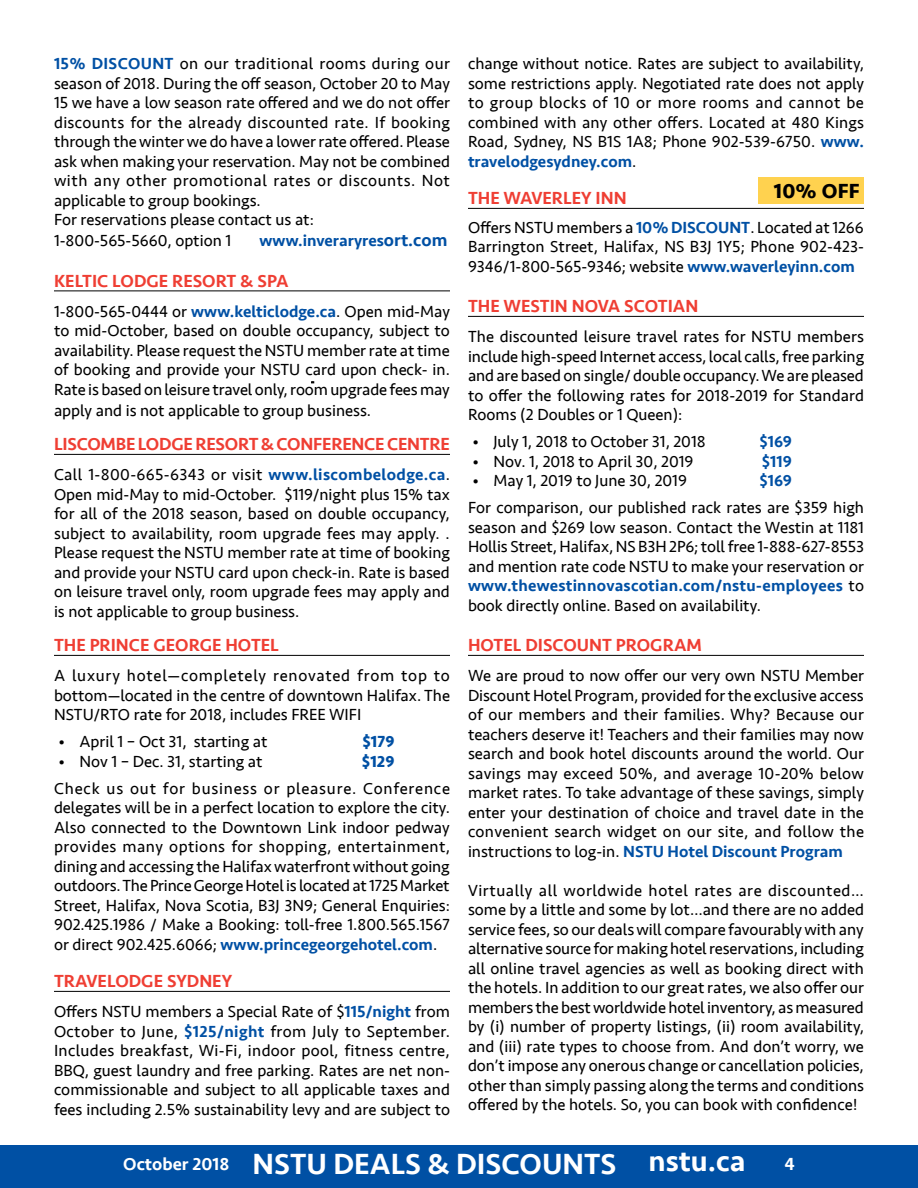
<style>
.page{position:relative;width:918px;height:1188px;background:#fff}
.page>*{position:absolute;margin:0;border:0;box-sizing:border-box;transform-origin:0 0}
.t1{font:500 30px "Seravek";color:#fff}
.t2{font:700 21px "Seravek";color:#000}
.t3{font:500 18px "Seravek";color:#ef3e33}
.t4{font:500 18px "Seravek";color:#fff}
.t5{font:16.5px/19.5px "Seravek";color:#000;text-align:justify}
.t6{font:500 16.5px "Seravek";color:#0050a4}
.t7{font:700 16.5px "Seravek";color:#0050a4}
.s1{font-weight:500;color:#0050a4}
.s2{font-size:18px}
</style>
<div class="page">
<div style="left:0;top:1145px;width:918px;height:43px;background:#0050a4"></div>
<hr style="left:54px;top:291px;width:396px;height:1px;background:#000">
<hr style="left:54px;top:454px;width:396px;height:1px;background:#000">
<hr style="left:54px;top:655px;width:396px;height:1px;background:#000">
<hr style="left:54px;top:991px;width:396px;height:1px;background:#000">
<hr style="left:468px;top:208px;width:396px;height:1px;background:#000">
<hr style="left:468px;top:316px;width:396px;height:1px;background:#000">
<hr style="left:468px;top:655px;width:396px;height:1px;background:#000">
<div style="left:758px;top:177px;width:106px;height:27px;background:#ffd24f"></div>
<p class="t5" style="left:54px;top:54px;width:398px;text-align:left"><span class="s1">15% DISCOUNT</span> on our traditional rooms during our season of 2018. During the off season, October 20 to May 15 we have a low season rate offered and we do not offer discounts for the already discounted rate. If booking through the winter we do have a lower rate offered. Please ask when making your reservation. May not be combined with any other promotional rates or discounts. Not applicable to group bookings.<br>For reservations please contact us at:</p>
<p class="t5" style="left:54px;top:231px;width:179px">1-800-565-5660, option 1</p>
<p class="t6" style="left:260px;top:231px;width:189px">www.inveraryres<span class="s2">ort.com</span></p>
<p class="t3" style="left:54px;top:270px;width:21px">Keltic</p>
<p class="t3" style="left:112px;top:270px;width:21px">Lodge</p>
<p class="t3" style="left:172px;top:270px;width:23px">Resort</p>
<p class="t3" style="left:240px;top:270px;width:38px">&amp; Spa</p>
<p class="t5" style="left:54px;top:301px;width:397px">1-800-565-0444 or <span class="s1">www.kelticlodge.ca</span>. Open mid-May to mid-October, based on double occupancy, subject to availability. Please request the NSTU member rate at time of booking and provide your NSTU card upon check- in.<br>Rate is based on leisure travel only, room upgrade fees may</p>
<p class="t5" style="left:54px;top:400px;width:319px">apply and is not applicable to group business.</p>
<p class="t3" style="left:54px;top:433px;width:20px">Liscombe</p>
<p class="t3" style="left:138px;top:433px;width:21px">Lodge</p>
<p class="t3" style="left:195px;top:433px;width:23px">Resort</p>
<p class="t3" style="left:261px;top:433px;width:39px">&amp; Conference</p>
<p class="t3" style="left:387px;top:433px;width:22px">Centre</p>
<p class="t5" style="left:54px;top:465px;width:398px">Call 1-800-665-6343 or visit <span class="s1">www.liscombelodge.ca</span>.<br>Open mid-May to mid-October. $119/night plus 15% tax for all of the 2018 season, based on double occupancy, subject to availability, room upgrade fees may apply. .<br>Please request the NSTU member rate at time of booking and provide your NSTU card upon check-in. Rate is based on leisure travel only, room upgrade fees may apply and is not applicable to group business.</p>
<p class="t3" style="left:54px;top:634px;width:226px">THE PRINCE GEORGE HOTEL</p>
<p class="t5" style="left:54px;top:666px;width:398px">A luxury hotel—completely renovated from top to bottom—located in the centre of downtown Halifax. The NSTU/RTO rate for 2018, includes FREE WIFI</p>
<p class="t5" style="left:59px;top:732px;width:210px">• April 1 – Oct 31, starting at</p>
<p class="t7" style="left:362px;top:729px;width:34px">$179</p>
<p class="t5" style="left:59px;top:751px;width:206px">• Nov 1 – Dec. 31, starting at</p>
<p class="t7" style="left:362px;top:748px;width:34px">$129</p>
<p class="t5" style="left:54px;top:778px;width:398px">Check us out for business or pleasure. Conference delegates will be in a perfect location to explore the city.<br>Also connected to the Downtown Link indoor pedway provides many options for shopping, entertainment, dining and accessing the Halifax waterfront without going outdoors. The Prince George Hotel is located at 1725 Market Street, Halifax, Nova Scotia, B3J 3N9; General Enquiries:<br>902.425.1986 / Make a Booking: toll-free 1.800.565.1567 or direct 902.425.6066; <span class="s1">www.princegeorgehotel.com</span>.</p>
<p class="t3" style="left:54px;top:970px;width:180px">TRAVELODGE SYDNEY</p>
<p class="t5" style="left:54px;top:1002px;width:398px">Offers NSTU members a Special Rate of $<span class="s1">115/night</span> from October to June, <span class="s1">$125/night</span> from July to September.<br>Includes breakfast, Wi-Fi, indoor pool, fitness centre, BBQ, guest laundry and free parking. Rates are net non&shy;commissionable and subject to all applicable taxes and fees including 2.5% sustainability levy and are subject to</p>
<p class="t5" style="left:468px;top:54px;width:398px">change without notice. Rates are subject to availability, some restrictions apply. Negotiated rate does not apply to group blocks of 10 or more rooms and cannot be combined with any other offers. Located at 480 Kings Road, Sydney, NS B1S 1A8; Phone 902-539-6750. <span class="s1">www. travelodgesydney.com</span>.</p>
<p class="t3" style="left:468px;top:187px;width:64px">THE Waverley</p>
<p class="t3" style="left:596px;top:187px;width:15px">Inn</p>
<p class="t2" style="left:774px;top:174px;width:87px">10% OFF</p>
<p class="t5" style="left:468px;top:217px;width:398px">Offers NSTU members a <span class="s1">10% DISCOUNT</span>. Located at 1266<br>Barrington Street, Halifax, NS B3J 1Y5; Phone 902-423- 9346/1-800-565-9346; website <span class="s1">www.waverleyinn.com</span></p>
<p class="t3" style="left:468px;top:295px;width:232px">THE WESTIN NOVA SCOTIAN</p>
<p class="t5" style="left:468px;top:327px;width:398px">The discounted leisure travel rates for NSTU members include high-speed Internet access, local calls, free parking and are based on single/ double occupancy. We are pleased to offer the following rates for 2018-2019 for Standard Rooms (2 Doubles or 1 Queen):</p>
<p class="t5" style="left:473px;top:432px;width:235px">• July 1, 2018 to October 31, 2018</p>
<p class="t6" style="left:759px;top:432px;width:34px">$169</p>
<p class="t5" style="left:473px;top:451px;width:223px">• Nov. 1, 2018 to April 30, 2019</p>
<p class="t6" style="left:762px;top:451px;width:32px">$119</p>
<p class="t5" style="left:473px;top:471px;width:216px">• May 1, 2019 to June 30, 2019</p>
<p class="t6" style="left:759px;top:471px;width:34px">$169</p>
<p class="t5" style="left:468px;top:498px;width:398px">For comparison, our published rack rates are $359 high season and $269 low season. Contact the Westin at 1181<br>Hollis Street, Halifax, NS B3H 2P6; toll free 1-888-627-8553 and mention rate code NSTU to make your reservation or <span class="s1">www.thewestinnovascotian.com/nstu-employees</span> to book directly online. Based on availability.</p>
<p class="t3" style="left:468px;top:634px;width:24px">Hotel</p>
<p class="t3" style="left:525px;top:634px;width:24px">Discount</p>
<p class="t3" style="left:616px;top:634px;width:24px">Program</p>
<p class="t5" style="left:468px;top:666px;width:398px">We are proud to now offer our very own NSTU Member Discount Hotel Program, provided for the exclusive access of our members and their families. Why? Because our teachers deserve it! Teachers and their families may now search and book hotel discounts around the world. Our savings may exceed 50%, and average 10-20% below market rates. To take advantage of these savings, simply enter your destination of choice and travel date in the convenient search widget on our site, and follow the instructions to log-in. <span class="s1">NSTU Hotel Discount Program</span></p>
<p class="t5" style="left:468px;top:881px;width:398px">Virtually all worldwide hotel rates are discounted… some by a little and some by lot…and there are no added service fees, so our deals will compare favourably with any alternative source for making hotel reservations, including all online travel agencies as well as booking direct with the hotels. In addition to our great rates, we also offer our members the best worldwide hotel inventory, as measured by (i) number of property listings, (ii) room availability, and (iii) rate types to choose from. And don’t worry, we don’t impose any onerous change or cancellation policies, other than simply passing along the terms and conditions offered by the hotels. So, you can book with confidence!</p>
<h1 class="t1" style="left:123px;top:1146px;width:624px"><span class="s2">October 2018</span> NSTU DEALS &amp; DISCOUNTS nstu.ca</h1>
<p class="t4" style="left:784px;top:1153px;width:12px">4</p>
</div>
